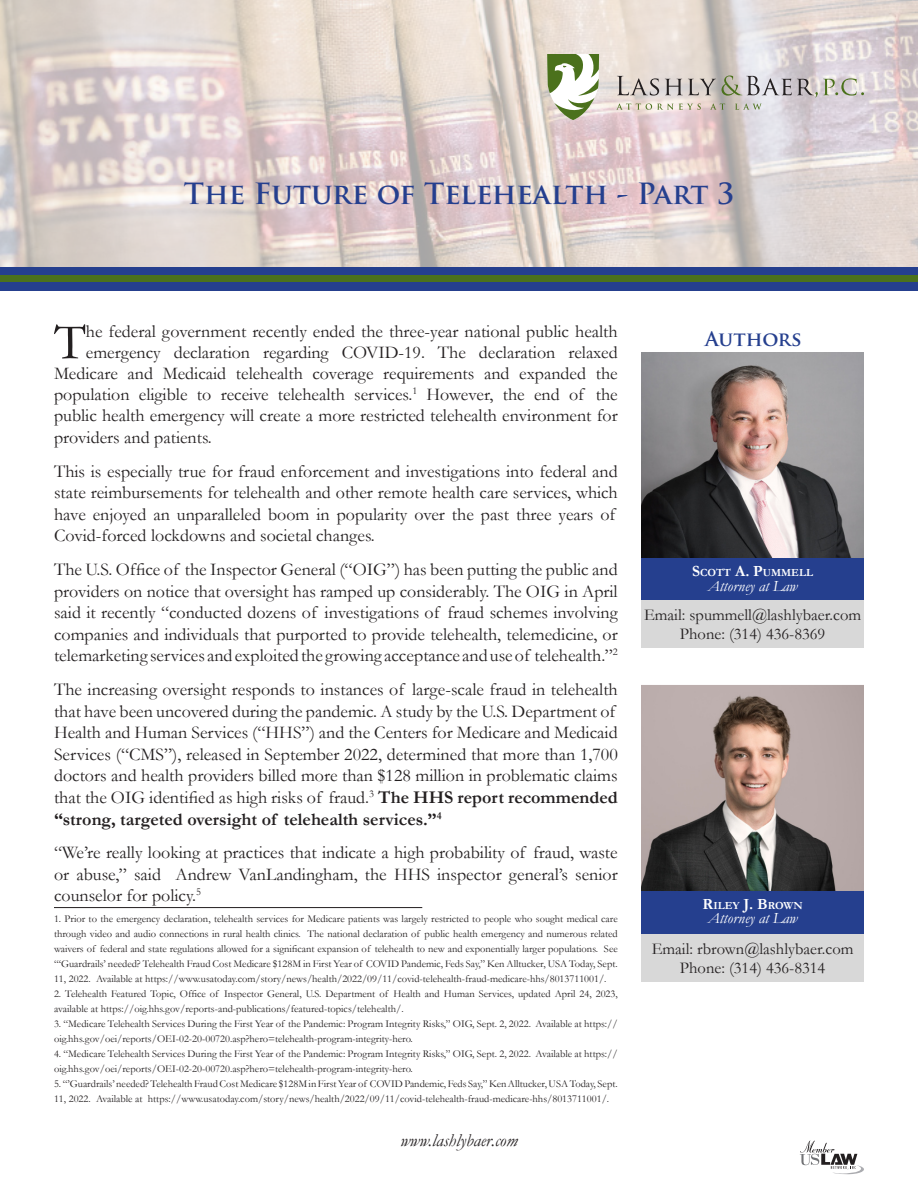
<style>
.page{position:relative;width:918px;height:1188px;background:#fff}
.page>*{position:absolute;margin:0;border:0;box-sizing:border-box;transform-origin:0 0}
.t1{font:51.75px "Garamond";color:#231f20}
.t2{font:700 28.5px "Trajan Pro";color:#253f8e}
.t3{font:700 19.5px "Trajan Pro";letter-spacing:-.01em;color:#253f8e}
.t4{font:18px/21.6px "Garamond";color:#231f20}
.t5{font:italic 18px "Garamond";color:#231f20}
.Paragraph_Style_1{font:16.5px "Garamond";color:#231f20}
.t6{font:italic 15.6px "Garamond";color:#fff}
.t7{font:700 10.95px "Garamond";color:#fff}
.t8{font:10.5px/15px "Garamond";color:#231f20}
.s1{font-weight:700}
.s2{font-size:15.6px}
</style>
<div class="page">
<img style="left:0;top:0;width:918px;height:267px">
<svg style="left:800px;top:1140px;width:64px;height:35px"></svg>
<div style="left:0;top:267px;width:918px;height:23px;background:#253f8e"></div>
<div style="left:0;top:275px;width:918px;height:7px;background:#4b711c"></div>
<img style="left:641px;top:352px;width:223px;height:206px">
<div style="left:641px;top:558px;width:223px;height:44px;background:#253f8e"></div>
<div style="left:641px;top:600px;width:223px;height:48px;background:#d8d8d8"></div>
<svg style="left:616px;top:76px;width:248px;height:34px;background:#c7c2be"></svg>
<svg style="left:547px;top:54px;width:52px;height:66px"></svg>
<img style="left:641px;top:686px;width:223px;height:205px">
<div style="left:636px;top:684px;width:233px;height:210px;border:1px solid #fff"></div>
<div style="left:641px;top:891px;width:223px;height:44px;background:#253f8e"></div>
<div style="left:641px;top:934px;width:223px;height:48px;background:#d8d8d8"></div>
<hr style="left:54px;top:907px;width:368px;height:1px;background:#231f20">
<p class="t2" style="left:184px;top:176px;width:552px">The Future of Telehealth - Part 3</p>
<p class="t1" style="left:54px;top:307px;width:33px">T</p>
<p class="t4" style="left:86px;top:320px;width:533px">he federal government recently ended the three-year national public health</p>
<p class="t4" style="left:86px;top:341px;width:533px">emergency declaration regarding COVID-19. The declaration relaxed</p>
<p class="t4" style="left:54px;top:362px;width:565px">Medicare and Medicaid telehealth coverage requirements and expanded the</p>
<p class="t4" style="left:54px;top:383px;width:565px">population eligible to receive telehealth services.<sup>1</sup> However, the end of the</p>
<p class="t4" style="left:54px;top:405px;width:565px">public health emergency will create a more restricted telehealth environment for</p>
<p class="t4" style="left:54px;top:426px;width:159px">providers and patients.</p>
<p class="t4" style="left:54px;top:460px;width:565px">This is especially true for fraud enforcement and investigations into federal and state reimbursements for telehealth and other remote health care services, which have enjoyed an unparalleled boom in popularity over the past three years of Covid-forced lockdowns and societal changes.</p>
<p class="t4" style="left:54px;top:558px;width:565px;text-align:justify">The U.S. Office of the Inspector General (“OIG”) has been putting the public and providers on notice that oversight has ramped up considerably. The OIG in April said it recently “conducted dozens of investigations of fraud schemes involving companies and individuals that purported to provide telehealth, telemedicine, or telemarketing services and exploited the growing acceptance and use of telehealth.”<sup>2</sup></p>
<p class="t4" style="left:54px;top:678px;width:565px">The increasing oversight responds to instances of large-scale fraud in telehealth that have been uncovered during the pandemic. A study by the U.S. Department of Health and Human Services (“HHS”) and the Centers for Medicare and Medicaid Services (“CMS”), released in September 2022, determined that more than 1,700 doctors and health providers billed more than $128 million in problematic claims that the OIG identified as high risks of fraud.<sup>3</sup> <span class="s1">The HHS report recommended “strong, targeted oversight of telehealth services.”</span><sup>4</sup></p>
<p class="t4" style="left:54px;top:841px;width:565px;text-align:justify">“We’re really looking at practices that indicate a high probability of fraud, waste or abuse,” said Andrew VanLandingham, the HHS inspector general’s senior counselor for policy.<sup>5</sup></p>
<p class="t8" style="left:54px;top:911px;width:565px;text-align:justify">1. Prior to the emergency declaration, telehealth services for Medicare patients was largely restricted to people who sought medical care through video and audio connections in rural health clinics. The national declaration of public health emergency and numerous related waivers of federal and state regulations allowed for a significant expansion of telehealth to new and exponentially larger populations. See “‘Guardrails’ needed? Telehealth Fraud Cost Medicare $128M in First Year of COVID Pandemic, Feds Say,” Ken Alltucker, USA Today, Sept.<br>11, 2022. Available at https://www.usatoday.com/story/news/health/2022/09/11/covid-telehealth-fraud-medicare-hhs/8013711001/.</p>
<p class="t8" style="left:54px;top:986px;width:565px">2. Telehealth Featured Topic, Office of Inspector General, U.S. Department of Health and Human Services, updated April 24, 2023, available at https://oig.hhs.gov/reports-and-publications/featured-topics/telehealth/.</p>
<p class="t8" style="left:54px;top:1016px;width:565px">3. “Medicare Telehealth Services During the First Year of the Pandemic: Program Integrity Risks,” OIG, Sept. 2, 2022. Available at https:// oig.hhs.gov/oei/reports/OEI-02-20-00720.asp?hero=telehealth-program-integrity-hero.</p>
<p class="t8" style="left:54px;top:1046px;width:565px">4. “Medicare Telehealth Services During the First Year of the Pandemic: Program Integrity Risks,” OIG, Sept. 2, 2022. Available at https:// oig.hhs.gov/oei/reports/OEI-02-20-00720.asp?hero=telehealth-program-integrity-hero.</p>
<p class="t8" style="left:54px;top:1076px;width:565px">5. “’Guardrails’ needed? Telehealth Fraud Cost Medicare $128M in First Year of COVID Pandemic, Feds Say,” Ken Alltucker, USA Today, Sept.<br>11, 2022. Available at https://www.usatoday.com/story/news/health/2022/09/11/covid-telehealth-fraud-medicare-hhs/8013711001/.</p>
<p class="t5" style="left:400px;top:1128px;width:119px">www.lashlybaer.com</p>
<p class="t3" style="left:705px;top:327px;width:98px">Authors</p>
<p class="t7" style="left:692px;top:565px;width:122px"><span class="s2">S</span>COTT <span class="s2">A. P</span>UMMELL</p>
<p class="t6" style="left:708px;top:575px;width:91px">Attorney at Law</p>
<p class="Paragraph_Style_1" style="left:644px;top:603px;width:219px">Email: spummell@lashlybaer.com</p>
<p class="Paragraph_Style_1" style="left:680px;top:623px;width:147px">Phone: (314) 436-8369</p>
<p class="t7" style="left:703px;top:898px;width:102px"><span class="s2">R</span>ILEY <span class="s2">J. B</span>ROWN</p>
<p class="t6" style="left:708px;top:908px;width:91px">Attorney at Law</p>
<p class="Paragraph_Style_1" style="left:652px;top:937px;width:203px">Email: rbrown@lashlybaer.com</p>
<p class="Paragraph_Style_1" style="left:680px;top:957px;width:147px">Phone: (314) 436-8314</p>
</div>
